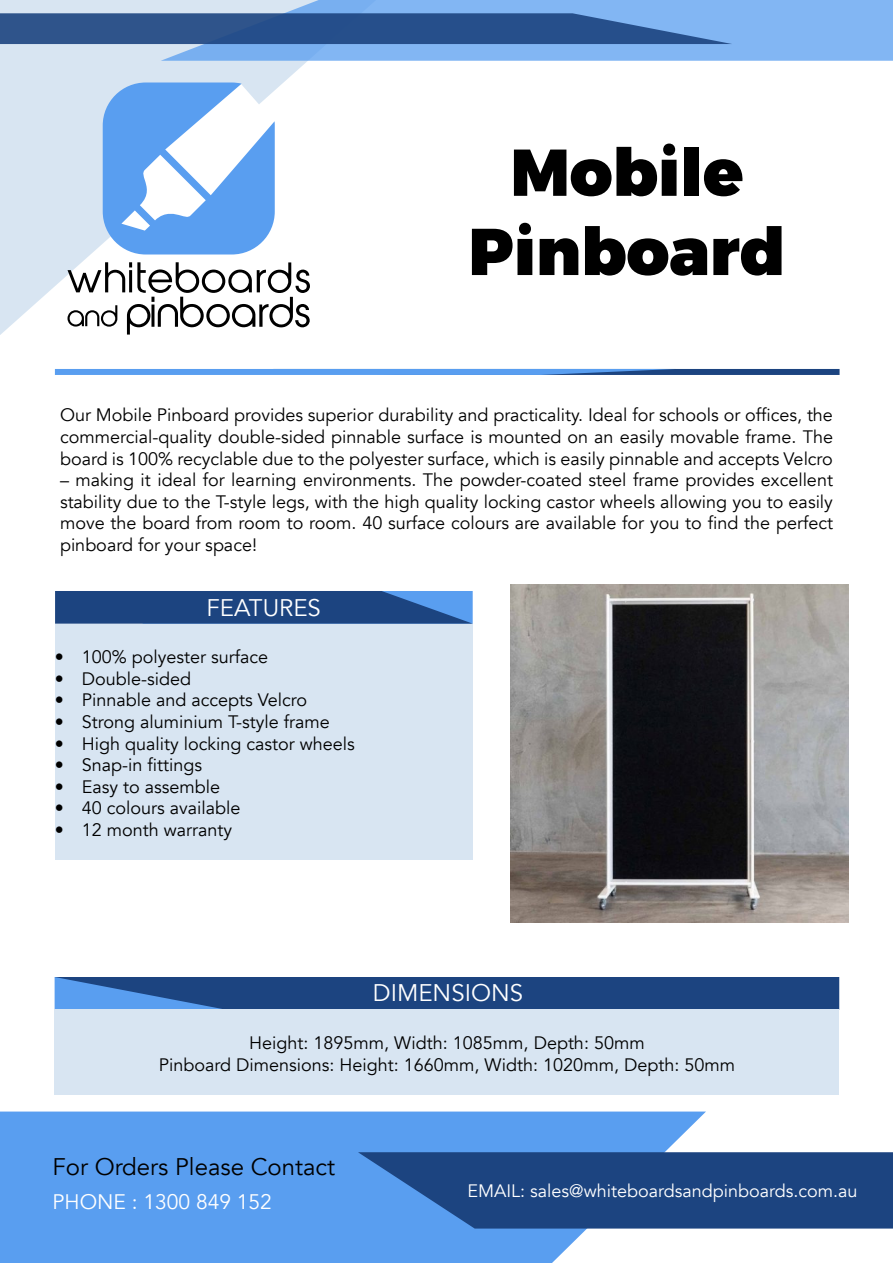
<style>
.page{position:relative;width:893px;height:1263px;background:#fff}
.page>*{position:absolute;margin:0;border:0;box-sizing:border-box;transform-origin:0 0}
.t1{font:900 66px/79.2px "Montserrat";color:#000;text-align:center}
.t2{font:24px "Avenir";color:#000}
.t3{font:24px "Avenir";color:#fff}
.t4{font:21px "Avenir";color:#fff}
.t5{font:18px/21.6px "Avenir";color:#000;text-align:justify}
.t6{font:18px "Avenir";color:#fff}
</style>
<div class="page">
<svg style="left:55px;top:977px;width:784px;height:33px;background:#28528f"></svg>
<svg style="left:0;top:1111px;width:706px;height:152px;background:#64a4f0"></svg>
<div style="left:55px;top:623px;width:418px;height:236px;background:#d8e5f2"></div>
<div style="left:55px;top:1010px;width:784px;height:85px;background:#d8e5f2"></div>
<svg style="left:358px;top:1152px;width:535px;height:76px;background:#234e8c"></svg>
<svg style="left:55px;top:591px;width:418px;height:33px;background:#244f8d"></svg>
<svg style="left:55px;top:369px;width:784px;height:6px;background:#4783ce"></svg>
<svg style="left:0;top:61px;width:307px;height:274px;fill:#d8e5f2"></svg>
<svg style="left:0;top:0;width:893px;height:61px;background:#6c96cc"></svg>
<svg style="left:67px;top:262px;width:243px;height:73px"></svg>
<svg style="left:103px;top:82px;width:172px;height:172px"></svg>
<img style="left:510px;top:584px;width:338px;height:339px">
<h1 class="t1" style="left:469px;top:133px;width:318px">Mobile<br>Pinboard</h1>
<p class="t5" style="left:60px;top:405px;width:774px">Our Mobile Pinboard provides superior durability and practicality. Ideal for schools or offices, the commercial-quality double-sided pinnable surface is mounted on an easily movable frame. The board is 100% recyclable due to the polyester surface, which is easily pinnable and accepts Velcro</p>
<p class="t5" style="left:60px;top:470px;width:774px">– making it ideal for learning environments. The powder-coated steel frame provides excellent stability due to the T-style legs, with the high quality locking castor wheels allowing you to easily move the board from room to room. 40 surface colours are available for you to find the perfect pinboard for your space!</p>
<h2 class="t3" style="left:206px;top:597px;width:116px">FEATURES</h2>
<p class="t5" style="left:55px;top:648px;width:215px">• 100% polyester surface</p>
<p class="t5" style="left:55px;top:669px;width:138px">• Double-sided</p>
<p class="t5" style="left:55px;top:691px;width:254px">• Pinnable and accepts Velcro</p>
<p class="t5" style="left:55px;top:713px;width:276px">• Strong aluminium T-style frame</p>
<p class="t5" style="left:55px;top:734px;width:301px">• High quality locking castor wheels</p>
<p class="t5" style="left:55px;top:756px;width:149px">• Snap-in fittings</p>
<p class="t5" style="left:55px;top:777px;width:167px">• Easy to assemble</p>
<p class="t5" style="left:55px;top:799px;width:187px">• 40 colours available</p>
<p class="t5" style="left:55px;top:821px;width:179px">• 12 month warranty</p>
<h2 class="t3" style="left:373px;top:982px;width:152px">DIMENSIONS</h2>
<p class="t5" style="left:159px;top:1032px;width:578px;text-align:center">Height: 1895mm, Width: 1085mm, Depth: 50mm<br>Pinboard Dimensions: Height: 1660mm, Width: 1020mm, Depth: 50mm</p>
<h2 class="t2" style="left:52px;top:1156px;width:284px">For Orders Please Contact</h2>
<p class="t4" style="left:52px;top:1193px;width:221px">PHONE : 1300 849 152</p>
<p class="t6" style="left:467px;top:1180px;width:391px">EMAIL: sales@whiteboardsandpinboards.com.au</p>
</div>
